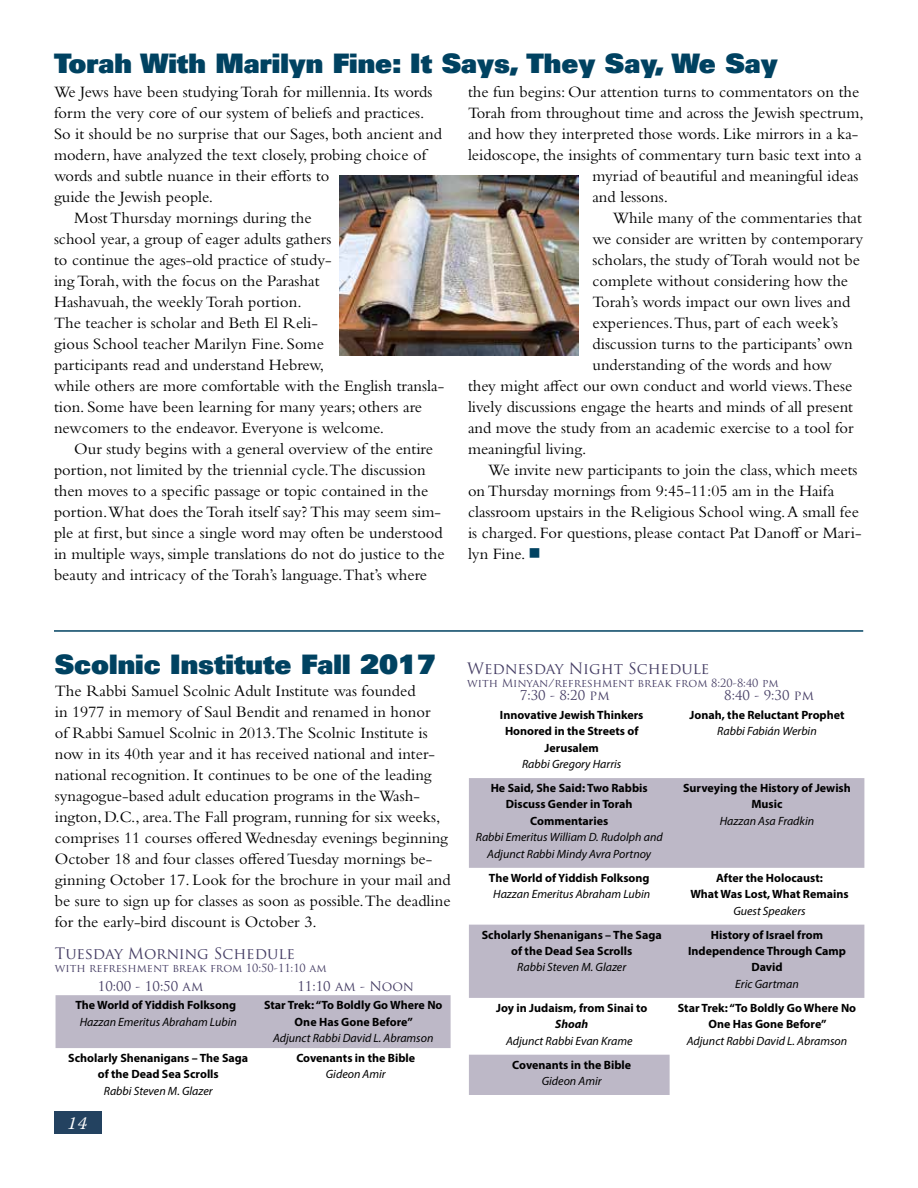
<style>
.page{position:relative;width:918px;height:1188px;background:#fff}
.page>*{position:absolute;margin:0;border:0;box-sizing:border-box;transform-origin:0 0}
.t1{font:900 27px "Univers LT";color:#004261}
.t2{font:italic 18px "Warnock Pro";color:#fff}
.t3{font:16.5px/21px "Bembo Std";color:#000}
.t4{font:15.45px "Trajan Pro";color:#453d64}
.t5{font:13.2px "Trajan Pro";color:#453d64}
.t6{font:700 12px/16.5px "Myriad Pro";color:#000;text-align:center}
.t7{font:italic 12px/16.5px "Myriad Pro";color:#000;text-align:center}
.t8{font:italic 700 12px "Myriad Pro";color:#000}
.t9{font:10.95px "Trajan Pro";color:#453d64}
.s1{color:#004261}
</style>
<div class="page">
<div style="left:54px;top:1112px;width:47px;height:22px;background:#234260"></div>
<img style="left:339px;top:176px;width:240px;height:179px">
<div style="left:56px;top:995px;width:395px;height:53px;background:#bdb8c7"></div>
<svg style="left:469px;top:778px;width:395px;height:317px;fill:#bdb8c7"></svg>
<hr style="left:54px;top:630px;width:809px;height:2px;background:#004261">
<h1 class="t1" style="left:54px;top:46px;width:725px">Torah With Marilyn Fine: It Says, They Say, We Say</h1>
<p class="t3" style="left:54px;top:81px;width:380px">We Jews have been studying Torah for millennia. Its words</p>
<p class="t3" style="left:54px;top:102px;width:372px">form the very core of our system of beliefs and practices.</p>
<p class="t3" style="left:54px;top:123px;width:390px">So it should be no surprise that our Sages, both ancient and</p>
<p class="t3" style="left:54px;top:144px;width:374px">modern, have analyzed the text closely, probing choice of</p>
<p class="t3" style="left:54px;top:165px;width:277px">words and subtle nuance in their efforts to</p>
<p class="t3" style="left:54px;top:186px;width:161px">guide the Jewish people.</p>
<p class="t3" style="left:74px;top:207px;width:239px">Most Thursday mornings during the</p>
<p class="t3" style="left:54px;top:228px;width:279px">school year, a group of eager adults gathers</p>
<p class="t3" style="left:54px;top:249px;width:279px">to continue the ages-old practice of study-</p>
<p class="t3" style="left:54px;top:270px;width:267px">ing Torah, with the focus on the Parashat</p>
<p class="t3" style="left:54px;top:291px;width:249px">Hashavuah, the weekly Torah portion.</p>
<p class="t3" style="left:54px;top:312px;width:266px">The teacher is scholar and Beth El Reli-</p>
<p class="t3" style="left:54px;top:333px;width:271px">gious School teacher Marilyn Fine. Some</p>
<p class="t3" style="left:54px;top:354px;width:272px">participants read and understand Hebrew,</p>
<p class="t3" style="left:54px;top:375px;width:392px">while others are more comfortable with the English transla-</p>
<p class="t3" style="left:54px;top:396px;width:370px">tion. Some have been learning for many years; others are</p>
<p class="t3" style="left:54px;top:417px;width:332px">newcomers to the endeavor. Everyone is welcome.</p>
<p class="t3" style="left:74px;top:438px;width:360px">Our study begins with a general overview of the entire</p>
<p class="t3" style="left:54px;top:459px;width:373px">portion, not limited by the triennial cycle.The discussion</p>
<p class="t3" style="left:54px;top:480px;width:376px">then moves to a specific passage or topic contained in the</p>
<p class="t3" style="left:54px;top:501px;width:389px">portion.What does the Torah itself say? This may seem sim-</p>
<p class="t3" style="left:54px;top:522px;width:390px">ple at first, but since a single word may often be understood</p>
<p class="t3" style="left:54px;top:543px;width:392px">in multiple ways, simple translations do not do justice to the</p>
<p class="t3" style="left:54px;top:564px;width:375px">beauty and intricacy of the Torah’s language.That’s where</p>
<p class="t3" style="left:468px;top:81px;width:393px">the fun begins: Our attention turns to commentators on the</p>
<p class="t3" style="left:468px;top:102px;width:397px">Torah from throughout time and across the Jewish spectrum,</p>
<p class="t3" style="left:468px;top:123px;width:392px">and how they interpreted those words. Like mirrors in a ka-</p>
<p class="t3" style="left:468px;top:144px;width:395px">leidoscope, the insights of commentary turn basic text into a</p>
<p class="t3" style="left:592px;top:165px;width:268px">myriad of beautiful and meaningful ideas</p>
<p class="t3" style="left:592px;top:186px;width:77px">and lessons.</p>
<p class="t3" style="left:613px;top:207px;width:251px">While many of the commentaries that</p>
<p class="t3" style="left:592px;top:228px;width:272px">we consider are written by contemporary</p>
<p class="t3" style="left:592px;top:249px;width:269px">scholars, the study of Torah would not be</p>
<p class="t3" style="left:592px;top:270px;width:257px">complete without considering how the</p>
<p class="t3" style="left:592px;top:291px;width:259px">Torah’s words impact our own lives and</p>
<p class="t3" style="left:592px;top:312px;width:247px">experiences.Thus, part of each week’s</p>
<p class="t3" style="left:592px;top:333px;width:262px">discussion turns to the participants’ own</p>
<p class="t3" style="left:592px;top:354px;width:241px">understanding of the words and how</p>
<p class="t3" style="left:468px;top:375px;width:386px">they might affect our own conduct and world views.These</p>
<p class="t3" style="left:468px;top:396px;width:387px">lively discussions engage the hearts and minds of all present</p>
<p class="t3" style="left:468px;top:417px;width:387px">and move the study from an academic exercise to a tool for</p>
<p class="t3" style="left:468px;top:438px;width:120px">meaningful living.</p>
<p class="t3" style="left:488px;top:459px;width:371px">We invite new participants to join the class, which meets</p>
<p class="t3" style="left:468px;top:480px;width:368px">on Thursday mornings from 9:45-11:05 am in the Haifa</p>
<p class="t3" style="left:468px;top:501px;width:392px">classroom upstairs in the Religious School wing. A small fee</p>
<p class="t3" style="left:468px;top:522px;width:395px">is charged. For questions, please contact Pat Danoff or Mari-</p>
<p class="t3" style="left:468px;top:543px;width:74px">lyn Fine. <span class="s1">■</span></p>
<h1 class="t1" style="left:55px;top:647px;width:383px">Scolnic Institute Fall 2017</h1>
<p class="t3" style="left:55px;top:680px;width:397px">The Rabbi Samuel Scolnic Adult Institute was founded<br>in 1977 in memory of Saul Bendit and renamed in honor<br>of Rabbi Samuel Scolnic in 2013.The Scolnic Institute is now in its 40th year and it has received national and inter&shy;national recognition. It continues to be one of the leading synagogue-based adult education programs in the Wash&shy;ington, D.C., area.The Fall program, running for six weeks, comprises 11 courses offered Wednesday evenings beginning October 18 and four classes offered Tuesday mornings be&shy;ginning October 17. Look for the brochure in your mail and be sure to sign up for classes as soon as possible.The deadline for the early-bird discount is October 3.</p>
<p class="t4" style="left:55px;top:943px;width:242px">Tuesday Morning Schedule</p>
<p class="t9" style="left:55px;top:961px;width:274px">with refreshment break from 10:50-11:10 am</p>
<p class="t5" style="left:98px;top:978px;width:107px">10:00 - 10:50 am</p>
<p class="t5" style="left:297px;top:978px;width:118px">11:10 am - Noon</p>
<p class="t6" style="left:75px;top:996px;width:162px">The World of Yiddish Folksong</p>
<p class="t7" style="left:80px;top:1013px;width:159px">Hazzan Emeritus Abraham Lubin</p>
<p class="t6" style="left:264px;top:996px;width:180px">Star Trek: “To Boldly Go Where No<br>One Has Gone Before”</p>
<p class="t7" style="left:273px;top:1030px;width:162px">Adjunct Rabbi David L. Abramson</p>
<p class="t6" style="left:68px;top:1049px;width:182px">Scholarly Shenanigans – The Saga of the Dead Sea Scrolls</p>
<p class="t7" style="left:104px;top:1083px;width:110px">Rabbi Steven M. Glazer</p>
<p class="t2" style="left:67px;top:1112px;width:21px">14</p>
<p class="t6" style="left:296px;top:1049px;width:120px">Covenants in the Bible</p>
<p class="t7" style="left:326px;top:1066px;width:61px">Gideon Amir</p>
<p class="t4" style="left:467px;top:658px;width:244px">Wednesday Night Schedule</p>
<p class="t9" style="left:467px;top:676px;width:313px">with Minyan/refreshment break from 8:20-8:40 pm</p>
<p class="t5" style="left:520px;top:687px;width:91px">7:30 - 8:20 pm</p>
<p class="t5" style="left:724px;top:687px;width:91px">8:40 - 9:30 pm</p>
<p class="t6" style="left:500px;top:706px;width:145px">Innovative Jewish Thinkers<br>Honored in the Streets of<br>Jerusalem</p>
<p class="t7" style="left:522px;top:756px;width:101px">Rabbi Gregory Harris</p>
<p class="t6" style="left:491px;top:779px;width:159px">He Said, She Said: Two Rabbis<br>Discuss Gender in Torah<br>Commentaries</p>
<p class="t7" style="left:476px;top:829px;width:188px">Rabbi Emeritus William D. Rudolph and<br>Adjunct Rabbi Mindy Avra Portnoy</p>
<p class="t6" style="left:489px;top:869px;width:162px">The World of Yiddish Folksong</p>
<p class="t7" style="left:493px;top:886px;width:159px">Hazzan Emeritus Abraham Lubin</p>
<p class="t6" style="left:482px;top:926px;width:182px">Scholarly Shenanigans – The Saga of the Dead Sea Scrolls</p>
<p class="t7" style="left:517px;top:959px;width:110px">Rabbi Steven M. Glazer</p>
<p class="t6" style="left:496px;top:999px;width:153px">Joy in Judaism, from Sinai to</p>
<p class="t8" style="left:555px;top:1016px;width:34px">Shoah</p>
<p class="t7" style="left:506px;top:1032px;width:128px">Adjunct Rabbi Evan Krame</p>
<p class="t6" style="left:512px;top:1056px;width:120px">Covenants in the Bible</p>
<p class="t7" style="left:542px;top:1073px;width:61px">Gideon Amir</p>
<p class="t6" style="left:689px;top:706px;width:157px">Jonah, the Reluctant Prophet</p>
<p class="t7" style="left:717px;top:723px;width:101px">Rabbi Fabián Werbin</p>
<p class="t6" style="left:683px;top:779px;width:169px">Surveying the History of Jewish<br>Music</p>
<p class="t7" style="left:720px;top:812px;width:96px">Hazzan Asa Fradkin</p>
<p class="t6" style="left:690px;top:869px;width:160px">After the Holocaust:<br>What Was Lost, What Remains</p>
<p class="t7" style="left:733px;top:902px;width:74px">Guest Speakers</p>
<p class="t6" style="left:688px;top:926px;width:159px">History of Israel from<br>Independence Through Camp<br>David</p>
<p class="t7" style="left:735px;top:975px;width:65px">Eric Gartman</p>
<p class="t6" style="left:678px;top:999px;width:180px">Star Trek: “To Boldly Go Where No<br>One Has Gone Before”</p>
<p class="t7" style="left:687px;top:1032px;width:162px">Adjunct Rabbi David L. Abramson</p>
</div>
